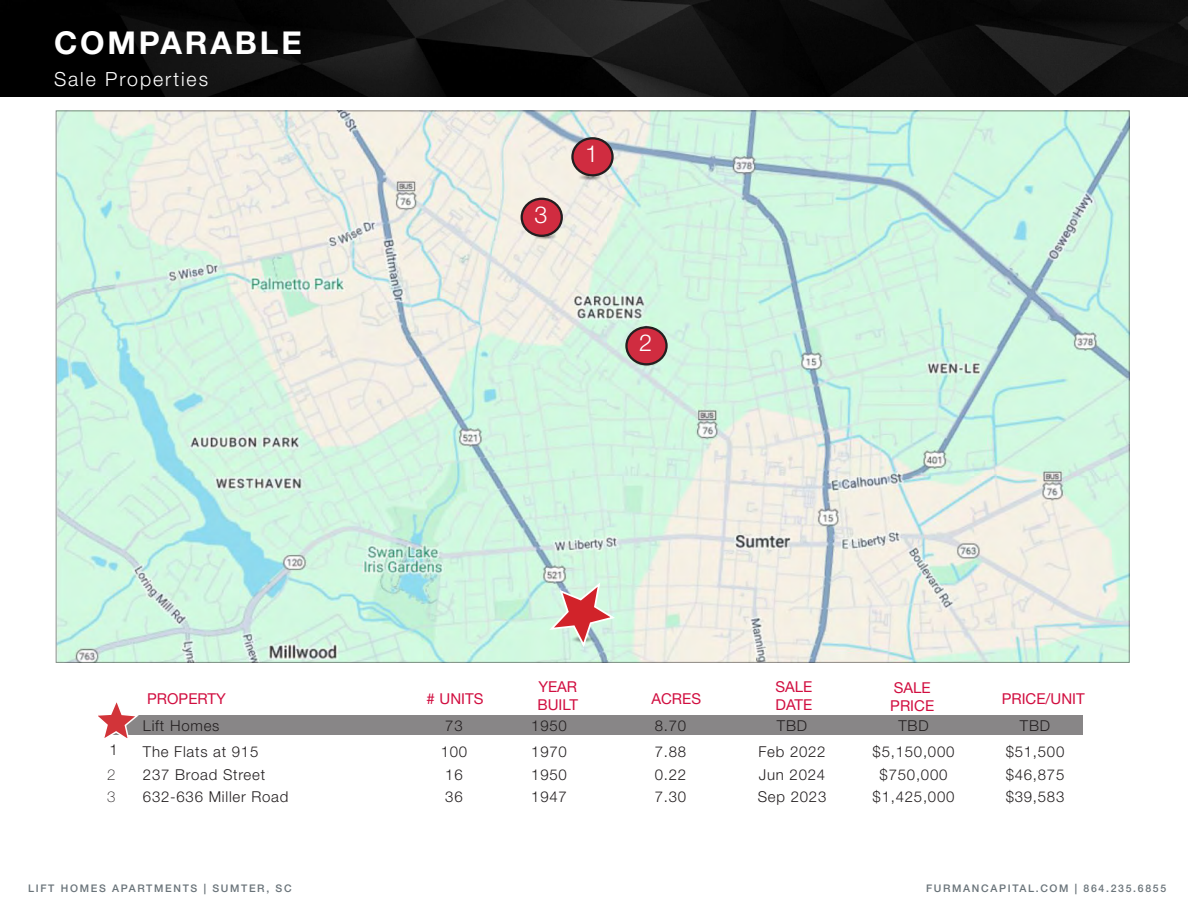
<style>
.page{position:relative;width:1188px;height:918px;background:#fff}
.page>*{position:absolute;margin:0;border:0;box-sizing:border-box;transform-origin:0 0}
.t1{font:700 31.5px "Helvetica Neue LT Std";letter-spacing:.09em;color:#fff}
.t2{font:300 23.4px "Helvetica Neue LT Std";color:#fff}
.t3{font:300 19.5px "Helvetica Neue LT Std";letter-spacing:.1em;color:#fff}
.t4{font:300 15px "Helvetica Neue LT Std";letter-spacing:.05em;color:#231f20}
.t5{font:15px/18.1px "Helvetica Neue LT Std";color:#d10e40}
.t6{font:100 15px "Helvetica Neue LT Std";color:#231f20}
.t7{font:500 10.5px "Helvetica Neue LT Std";letter-spacing:.16em;color:#697379}
</style>
<div class="page">
<img style="left:0;top:0;width:1188px;height:97px">
<div style="left:108px;top:715px;width:974px;height:20px;background:#888687"></div>
<img style="left:58px;top:113px;width:1070px;height:548px">
<svg style="left:98px;top:702px;width:41px;height:36px"></svg>
<div style="left:572px;top:138px;width:41px;height:37px;background:#d02c40;border-radius:50%"></div>
<div style="left:571px;top:137px;width:43px;height:39px;border:2px solid #231f20;border-radius:50%"></div>
<div style="left:522px;top:199px;width:40px;height:37px;background:#d02c40;border-radius:50%"></div>
<div style="left:521px;top:198px;width:42px;height:39px;border:2px solid #231f20;border-radius:50%"></div>
<div style="left:626px;top:327px;width:41px;height:37px;background:#d02c40;border-radius:50%"></div>
<div style="left:625px;top:326px;width:43px;height:39px;border:2px solid #231f20;border-radius:50%"></div>
<svg style="left:547px;top:580px;width:70px;height:69px"></svg>
<p class="t1" style="left:54px;top:23px;width:249px">COMPARABLE</p>
<p class="t3" style="left:54px;top:67px;width:156px">Sale Properties</p>
<p class="t2" style="left:534px;top:200px;width:15px">3</p>
<p class="t2" style="left:585px;top:140px;width:15px">1</p>
<p class="t2" style="left:639px;top:329px;width:15px">2</p>
<p class="t5" style="left:775px;top:677px;width:38px">SALE</p>
<p class="t5" style="left:776px;top:695px;width:38px">DATE</p>
<p class="t5" style="left:147px;top:689px;width:80px">PROPERTY</p>
<p class="t5" style="left:538px;top:677px;width:42px">YEAR<br>BUILT</p>
<p class="t5" style="left:651px;top:689px;width:51px">ACRES</p>
<p class="t5" style="left:427px;top:689px;width:58px"># UNITS</p>
<p class="t5" style="left:890px;top:679px;width:45px">SALE<br>PRICE</p>
<p class="t5" style="left:1002px;top:689px;width:85px">PRICE/UNIT</p>
<p class="t4" style="left:110px;top:741px;width:10px">1</p>
<p class="t4" style="left:143px;top:716px;width:78px">Lift Homes</p>
<p class="t4" style="left:445px;top:716px;width:19px">73</p>
<p class="t4" style="left:531px;top:716px;width:37px">1950</p>
<p class="t4" style="left:655px;top:716px;width:33px">8.70</p>
<p class="t4" style="left:777px;top:716px;width:32px">TBD</p>
<p class="t4" style="left:898px;top:716px;width:32px">TBD</p>
<p class="t4" style="left:1020px;top:716px;width:32px">TBD</p>
<p class="t4" style="left:143px;top:742px;width:117px">The Flats at 915</p>
<p class="t4" style="left:441px;top:742px;width:28px">100</p>
<p class="t4" style="left:531px;top:742px;width:37px">1970</p>
<p class="t4" style="left:655px;top:742px;width:33px">7.88</p>
<p class="t4" style="left:758px;top:742px;width:69px">Feb 2022</p>
<p class="t4" style="left:873px;top:742px;width:83px">$5,150,000</p>
<p class="t4" style="left:1006px;top:742px;width:60px">$51,500</p>
<p class="t6" style="left:107px;top:766px;width:10px">2</p>
<p class="t4" style="left:143px;top:765px;width:124px">237 Broad Street</p>
<p class="t4" style="left:445px;top:765px;width:19px">16</p>
<p class="t4" style="left:531px;top:765px;width:37px">1950</p>
<p class="t4" style="left:655px;top:765px;width:33px">0.22</p>
<p class="t4" style="left:759px;top:765px;width:68px">Jun 2024</p>
<p class="t4" style="left:880px;top:765px;width:69px">$750,000</p>
<p class="t4" style="left:1006px;top:765px;width:60px">$46,875</p>
<p class="t6" style="left:107px;top:789px;width:10px">3</p>
<p class="t4" style="left:143px;top:788px;width:147px">632-636 Miller Road</p>
<p class="t4" style="left:445px;top:788px;width:19px">36</p>
<p class="t4" style="left:531px;top:788px;width:37px">1947</p>
<p class="t4" style="left:655px;top:788px;width:33px">7.30</p>
<p class="t4" style="left:758px;top:788px;width:70px">Sep 2023</p>
<p class="t4" style="left:873px;top:788px;width:83px">$1,425,000</p>
<p class="t4" style="left:1006px;top:788px;width:60px">$39,583</p>
<p class="t7" style="left:28px;top:882px;width:265px">LIFT HOMES APARTMENTS | SUMTER, SC</p>
<p class="t7" style="left:926px;top:882px;width:242px">FURMANCAPITAL.COM | 864.235.6855</p>
</div>
